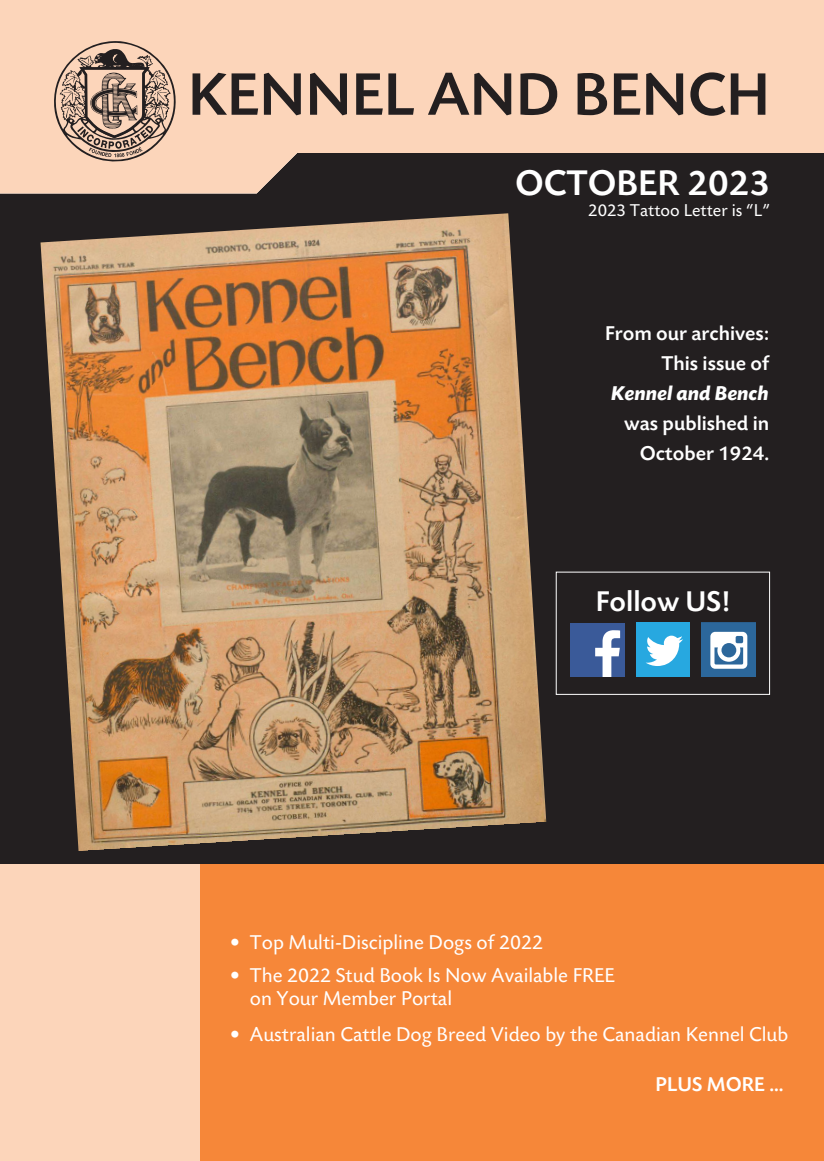
<style>
.page{position:relative;width:824px;height:1161px;background:#fff}
.page>*{position:absolute;margin:0;border:0;box-sizing:border-box;transform-origin:0 0}
.t1{font:500 63px "Today BEF";color:#231f20}
.t2{font:500 37.5px "Today BEF";color:#fff}
.t3{font:500 30px "Today BEF";color:#fff}
.t4{font:21px/22.5px "Today BEF";color:#fff}
.t5{font:500 21px/30px "Today BEF";color:#fff;text-align:right}
.t6{font:18px "Today BEF";color:#fff}
.s1{font-weight:700;font-style:italic}
</style>
<div class="page">
<div style="left:0;top:226px;width:405px;height:602px;background:#231f20"></div>
<div style="left:0;top:810px;width:824px;height:60px;background:#231f20"></div>
<div style="left:0;top:194px;width:824px;height:36px;background:#231f20"></div>
<svg style="left:0;top:0;width:824px;height:194px;background:#dab8a2"></svg>
<div style="left:195px;top:864px;width:629px;height:297px;background:#f68739"></div>
<div style="left:0;top:864px;width:199px;height:297px;background:#fcd5ba"></div>
<div style="left:378px;top:230px;width:446px;height:598px;background:#231f20"></div>
<svg style="left:54px;top:41px;width:122px;height:120px;background:#b89c89"></svg>
<div style="left:636px;top:623px;width:53px;height:54px;background:#27a8e0"></div>
<svg style="left:646px;top:636px;width:37px;height:30px"></svg>
<svg style="left:701px;top:623px;width:54px;height:54px;background:#6d96ba"></svg>
<div style="left:570px;top:623px;width:54px;height:54px;background:#3a5a99"></div>
<svg style="left:595px;top:630px;width:25px;height:47px"></svg>
<div style="left:556px;top:572px;width:214px;height:123px;border:1px solid #fff"></div>
<img style="left:40px;top:213px;width:506px;height:638px">
<p class="t1" style="left:188px;top:61px;width:583px">KENNEL AND BENCH</p>
<p class="t2" style="left:515px;top:163px;width:256px">OCTOBER 2023</p>
<p class="t6" style="left:588px;top:201px;width:183px">2023 Tattoo Letter is “L”</p>
<p class="t5" style="left:605px;top:319px;width:165px">From our archives:<br>This issue of<br><span class="s1">Kennel and Bench</span></p>
<p class="t5" style="left:624px;top:409px;width:146px">was published in<br>October 1924.</p>
<p class="t3" style="left:595px;top:586px;width:136px">Follow US!</p>
<p class="t4" style="left:230px;top:932px;width:315px">• Top Multi-Discipline Dogs of 2022</p>
<p class="t4" style="left:250px;top:965px;width:367px;text-indent:-20px">• The 2022 Stud Book Is Now Available FREE on Your Member Portal</p>
<p class="t4" style="left:230px;top:1023px;width:560px">• Australian Cattle Dog Breed Video by the Canadian Kennel Club</p>
<p class="t5" style="left:655px;top:1070px;width:129px">PLUS MORE ...</p>
</div>
